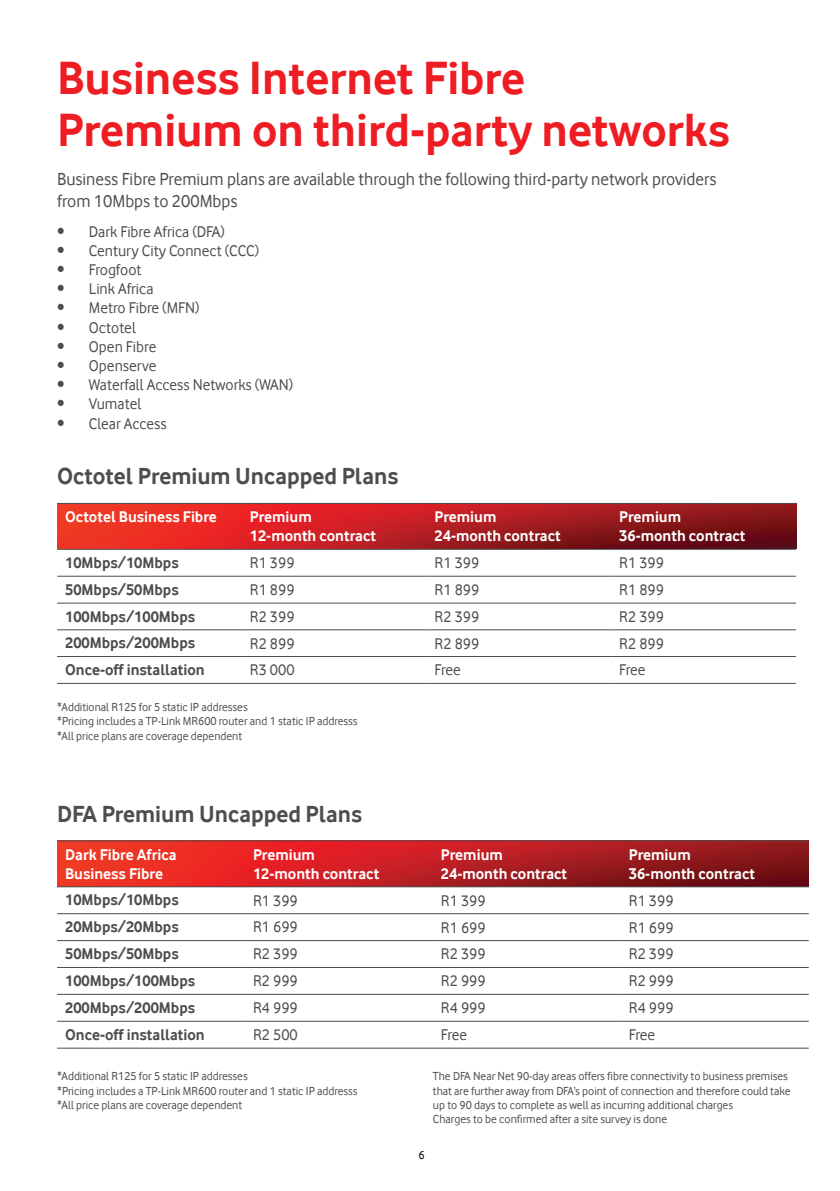
<style>
.page{position:relative;width:840px;height:1191px;background:#fff}
.page>*{position:absolute;margin:0;border:0;box-sizing:border-box;transform-origin:0 0}
.t1{font:700 48px "Vodafone Rg";color:#ee1d23}
.t2{font:700 24px "Vodafone Rg";color:#4d4c4f}
.t3{font:18px "Vodafone Rg";color:#4d4c4f}
.t4{font:16px "Vodafone Rg";color:#4d4c4f}
.t5{font:700 16px "Vodafone Rg";color:#fff}
.t6{font:700 16px "Vodafone Rg";color:#4d4c4f}
.t7{font:12px/14.4px "Vodafone Rg";color:#4d4c4f}
.t8{font:12px "Vodafone Rg";color:#040503}
</style>
<div class="page">
<img style="left:57px;top:841px;width:751px;height:45px">
<hr style="left:57px;top:840px;width:188px;height:1px;background:#4d4c4f">
<hr style="left:245px;top:840px;width:187px;height:1px;background:#4d4c4f">
<hr style="left:432px;top:840px;width:188px;height:1px;background:#4d4c4f">
<hr style="left:620px;top:840px;width:188px;height:1px;background:#4d4c4f">
<hr style="left:57px;top:886px;width:188px;height:1px;background:#4d4c4f">
<hr style="left:245px;top:886px;width:187px;height:1px;background:#4d4c4f">
<hr style="left:432px;top:886px;width:188px;height:1px;background:#4d4c4f">
<hr style="left:620px;top:886px;width:188px;height:1px;background:#4d4c4f">
<hr style="left:57px;top:913px;width:188px;height:1px;background:#4d4c4f">
<hr style="left:245px;top:913px;width:187px;height:1px;background:#4d4c4f">
<hr style="left:432px;top:913px;width:188px;height:1px;background:#4d4c4f">
<hr style="left:620px;top:913px;width:188px;height:1px;background:#4d4c4f">
<hr style="left:57px;top:940px;width:188px;height:1px;background:#4d4c4f">
<hr style="left:245px;top:940px;width:187px;height:1px;background:#4d4c4f">
<hr style="left:432px;top:940px;width:188px;height:1px;background:#4d4c4f">
<hr style="left:620px;top:940px;width:188px;height:1px;background:#4d4c4f">
<hr style="left:57px;top:967px;width:188px;height:1px;background:#4d4c4f">
<hr style="left:245px;top:967px;width:187px;height:1px;background:#4d4c4f">
<hr style="left:432px;top:967px;width:188px;height:1px;background:#4d4c4f">
<hr style="left:620px;top:967px;width:188px;height:1px;background:#4d4c4f">
<hr style="left:57px;top:994px;width:188px;height:1px;background:#4d4c4f">
<hr style="left:245px;top:994px;width:187px;height:1px;background:#4d4c4f">
<hr style="left:432px;top:994px;width:188px;height:1px;background:#4d4c4f">
<hr style="left:620px;top:994px;width:188px;height:1px;background:#4d4c4f">
<hr style="left:57px;top:1020px;width:188px;height:1px;background:#4d4c4f">
<hr style="left:245px;top:1020px;width:187px;height:1px;background:#4d4c4f">
<hr style="left:432px;top:1020px;width:188px;height:1px;background:#4d4c4f">
<hr style="left:620px;top:1020px;width:188px;height:1px;background:#4d4c4f">
<hr style="left:57px;top:1047px;width:188px;height:1px;background:#4d4c4f">
<hr style="left:245px;top:1047px;width:187px;height:1px;background:#4d4c4f">
<hr style="left:432px;top:1047px;width:188px;height:1px;background:#4d4c4f">
<hr style="left:620px;top:1047px;width:188px;height:1px;background:#4d4c4f">
<img style="left:57px;top:504px;width:738px;height:45px">
<hr style="left:57px;top:503px;width:185px;height:1px;background:#4d4c4f">
<hr style="left:242px;top:503px;width:184px;height:1px;background:#4d4c4f">
<hr style="left:426px;top:503px;width:185px;height:1px;background:#4d4c4f">
<hr style="left:611px;top:503px;width:184px;height:1px;background:#4d4c4f">
<hr style="left:57px;top:549px;width:185px;height:1px;background:#4d4c4f">
<hr style="left:242px;top:549px;width:184px;height:1px;background:#4d4c4f">
<hr style="left:426px;top:549px;width:185px;height:1px;background:#4d4c4f">
<hr style="left:611px;top:549px;width:184px;height:1px;background:#4d4c4f">
<hr style="left:57px;top:576px;width:185px;height:1px;background:#4d4c4f">
<hr style="left:242px;top:576px;width:184px;height:1px;background:#4d4c4f">
<hr style="left:426px;top:576px;width:185px;height:1px;background:#4d4c4f">
<hr style="left:611px;top:576px;width:184px;height:1px;background:#4d4c4f">
<hr style="left:57px;top:602px;width:185px;height:1px;background:#4d4c4f">
<hr style="left:242px;top:602px;width:184px;height:1px;background:#4d4c4f">
<hr style="left:426px;top:602px;width:185px;height:1px;background:#4d4c4f">
<hr style="left:611px;top:602px;width:184px;height:1px;background:#4d4c4f">
<hr style="left:57px;top:629px;width:185px;height:1px;background:#4d4c4f">
<hr style="left:242px;top:629px;width:184px;height:1px;background:#4d4c4f">
<hr style="left:426px;top:629px;width:185px;height:1px;background:#4d4c4f">
<hr style="left:611px;top:629px;width:184px;height:1px;background:#4d4c4f">
<hr style="left:57px;top:656px;width:185px;height:1px;background:#4d4c4f">
<hr style="left:242px;top:656px;width:184px;height:1px;background:#4d4c4f">
<hr style="left:426px;top:656px;width:185px;height:1px;background:#4d4c4f">
<hr style="left:611px;top:656px;width:184px;height:1px;background:#4d4c4f">
<hr style="left:57px;top:683px;width:185px;height:1px;background:#4d4c4f">
<hr style="left:242px;top:683px;width:184px;height:1px;background:#4d4c4f">
<hr style="left:426px;top:683px;width:185px;height:1px;background:#4d4c4f">
<hr style="left:611px;top:683px;width:184px;height:1px;background:#4d4c4f">
<p class="t1" style="left:57px;top:51px;width:469px">Business Internet Fibre</p>
<p class="t1" style="left:57px;top:103px;width:674px">Premium on third-party networks</p>
<p class="t3" style="left:57px;top:169px;width:660px">Business Fibre Premium plans are available through the following third-party network providers</p>
<p class="t3" style="left:57px;top:191px;width:182px">from 10Mbps to 200Mbps</p>
<p class="t4" style="left:57px;top:222px;width:169px">• Dark Fibre Africa (DFA)</p>
<p class="t4" style="left:57px;top:241px;width:203px">• Century City Connect (CCC)</p>
<p class="t4" style="left:57px;top:260px;width:86px">• Frogfoot</p>
<p class="t4" style="left:57px;top:280px;width:98px">• Link Africa</p>
<p class="t4" style="left:57px;top:299px;width:144px">• Metro Fibre (MFN)</p>
<p class="t4" style="left:57px;top:318px;width:80px">• Octotel</p>
<p class="t4" style="left:57px;top:337px;width:101px">• Open Fibre</p>
<p class="t4" style="left:57px;top:356px;width:101px">• Openserve</p>
<p class="t4" style="left:57px;top:376px;width:237px">• Waterfall Access Networks (WAN)</p>
<p class="t4" style="left:57px;top:395px;width:86px">• Vumatel</p>
<p class="t4" style="left:57px;top:414px;width:111px">• Clear Access</p>
<p class="t2" style="left:57px;top:461px;width:342px">Octotel Premium Uncapped Plans</p>
<p class="t5" style="left:65px;top:507px;width:153px">Octotel Business Fibre</p>
<p class="t5" style="left:250px;top:507px;width:63px">Premium</p>
<p class="t5" style="left:250px;top:527px;width:128px">12-month contract</p>
<p class="t5" style="left:434px;top:507px;width:63px">Premium</p>
<p class="t5" style="left:434px;top:527px;width:128px">24-month contract</p>
<p class="t5" style="left:619px;top:507px;width:63px">Premium</p>
<p class="t5" style="left:619px;top:527px;width:128px">36-month contract</p>
<p class="t6" style="left:65px;top:553px;width:115px">10Mbps/10Mbps</p>
<p class="t4" style="left:250px;top:553px;width:46px">R1 399</p>
<p class="t4" style="left:434px;top:554px;width:46px">R1 399</p>
<p class="t4" style="left:619px;top:553px;width:46px">R1 399</p>
<p class="t6" style="left:65px;top:580px;width:115px">50Mbps/50Mbps</p>
<p class="t4" style="left:250px;top:580px;width:46px">R1 899</p>
<p class="t4" style="left:434px;top:580px;width:46px">R1 899</p>
<p class="t4" style="left:619px;top:581px;width:46px">R1 899</p>
<p class="t6" style="left:65px;top:607px;width:131px">100Mbps/100Mbps</p>
<p class="t4" style="left:250px;top:607px;width:46px">R2 399</p>
<p class="t4" style="left:434px;top:607px;width:46px">R2 399</p>
<p class="t4" style="left:619px;top:607px;width:46px">R2 399</p>
<p class="t6" style="left:65px;top:634px;width:131px">200Mbps/200Mbps</p>
<p class="t4" style="left:250px;top:634px;width:46px">R2 899</p>
<p class="t4" style="left:434px;top:634px;width:46px">R2 899</p>
<p class="t4" style="left:619px;top:634px;width:46px">R2 899</p>
<p class="t6" style="left:65px;top:660px;width:141px">Once-off installation</p>
<p class="t4" style="left:250px;top:661px;width:46px">R3 000</p>
<p class="t4" style="left:434px;top:661px;width:28px">Free</p>
<p class="t4" style="left:619px;top:661px;width:28px">Free</p>
<p class="t7" style="left:57px;top:699px;width:192px">*Additional R125 for 5 static IP addresses</p>
<p class="t7" style="left:57px;top:714px;width:302px">*Pricing includes a TP-Link MR600 router and 1 static IP addresss</p>
<p class="t7" style="left:57px;top:728px;width:186px">*All price plans are coverage dependent</p>
<p class="t2" style="left:57px;top:800px;width:306px">DFA Premium Uncapped Plans</p>
<p class="t5" style="left:65px;top:845px;width:113px">Dark Fibre Africa</p>
<p class="t5" style="left:65px;top:864px;width:99px">Business Fibre</p>
<p class="t5" style="left:253px;top:845px;width:63px">Premium</p>
<p class="t5" style="left:253px;top:864px;width:128px">12-month contract</p>
<p class="t5" style="left:440px;top:845px;width:63px">Premium</p>
<p class="t5" style="left:440px;top:864px;width:128px">24-month contract</p>
<p class="t5" style="left:628px;top:845px;width:63px">Premium</p>
<p class="t5" style="left:628px;top:864px;width:128px">36-month contract</p>
<p class="t6" style="left:65px;top:891px;width:115px">10Mbps/10Mbps</p>
<p class="t4" style="left:253px;top:891px;width:46px">R1 399</p>
<p class="t4" style="left:440px;top:891px;width:46px">R1 399</p>
<p class="t4" style="left:628px;top:891px;width:46px">R1 399</p>
<p class="t6" style="left:65px;top:917px;width:115px">20Mbps/20Mbps</p>
<p class="t4" style="left:253px;top:918px;width:46px">R1 699</p>
<p class="t4" style="left:440px;top:918px;width:46px">R1 699</p>
<p class="t4" style="left:628px;top:918px;width:46px">R1 699</p>
<p class="t6" style="left:65px;top:944px;width:115px">50Mbps/50Mbps</p>
<p class="t4" style="left:253px;top:945px;width:46px">R2 399</p>
<p class="t4" style="left:440px;top:945px;width:46px">R2 399</p>
<p class="t4" style="left:628px;top:945px;width:46px">R2 399</p>
<p class="t6" style="left:65px;top:971px;width:131px">100Mbps/100Mbps</p>
<p class="t4" style="left:253px;top:971px;width:46px">R2 999</p>
<p class="t4" style="left:440px;top:972px;width:46px">R2 999</p>
<p class="t4" style="left:628px;top:972px;width:46px">R2 999</p>
<p class="t6" style="left:65px;top:998px;width:131px">200Mbps/200Mbps</p>
<p class="t4" style="left:253px;top:998px;width:46px">R4 999</p>
<p class="t4" style="left:440px;top:999px;width:46px">R4 999</p>
<p class="t4" style="left:628px;top:999px;width:46px">R4 999</p>
<p class="t6" style="left:65px;top:1025px;width:141px">Once-off installation</p>
<p class="t4" style="left:253px;top:1025px;width:46px">R2 500</p>
<p class="t4" style="left:440px;top:1025px;width:28px">Free</p>
<p class="t4" style="left:628px;top:1025px;width:28px">Free</p>
<p class="t7" style="left:57px;top:1069px;width:192px">*Additional R125 for 5 static IP addresses</p>
<p class="t7" style="left:57px;top:1083px;width:302px">*Pricing includes a TP-Link MR600 router and 1 static IP addresss</p>
<p class="t7" style="left:57px;top:1097px;width:186px">*All price plans are coverage dependent</p>
<p class="t7" style="left:432px;top:1069px;width:356px">The DFA Near Net 90-day areas offers fibre connectivity to business premises</p>
<p class="t7" style="left:432px;top:1083px;width:359px">that are further away from DFA’s point of connection and therefore could take</p>
<p class="t7" style="left:432px;top:1097px;width:301px">up to 90 days to complete as well as incurring additional charges<br>Charges to be confirmed after a site survey is done</p>
<p class="t8" style="left:418px;top:1148px;width:8px">6</p>
</div>
